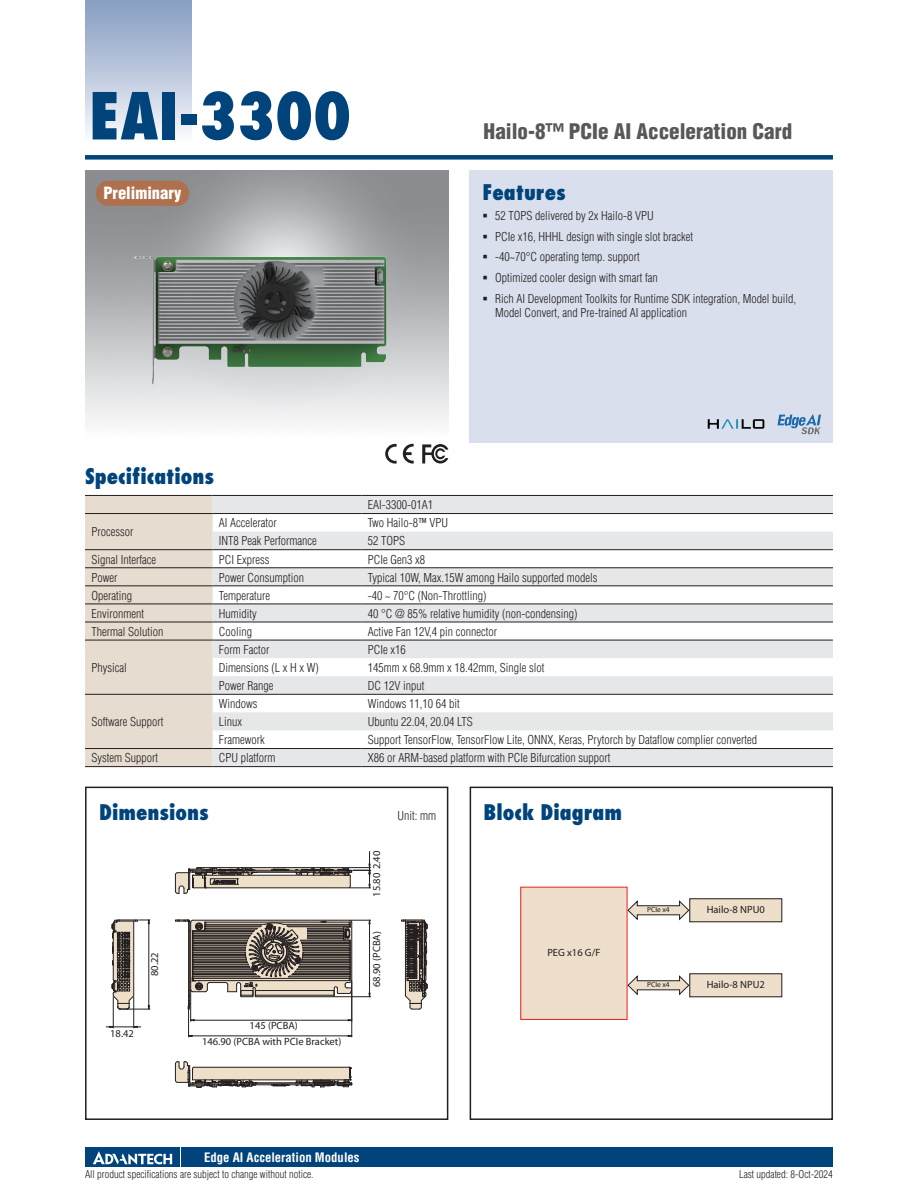
<style>
.page{position:relative;width:918px;height:1188px;background:#fff}
.page>*{position:absolute;margin:0;border:0;box-sizing:border-box;transform-origin:0 0}
.t1{font:800 condensed 63px "Futura";color:#00447b}
.t2{font:800 condensed 21px "Futura";color:#00447b}
.t3{font:900 condensed 21px "Helvetica";color:#57585a}
.t4{font:900 condensed 16.5px "Helvetica";color:#fff}
.t5{font:700 condensed 12.75px "Helvetica";color:#fff}
.t6{font:300 condensed 12px/20.7px "Helvetica";color:#231f20}
.t7{font:10.5px/16.4px "Myriad Pro";color:#231f20;text-align:center}
.t8{font:300 condensed 10.5px "Helvetica";color:#231f20}
.t9{font:7.5px "Myriad Pro";color:#231f20}
</style>
<div class="page">
<div style="left:85px;top:155px;width:748px;height:5px;background:#00447b"></div>
<div style="left:85px;top:0;width:106px;height:143px;background:linear-gradient(to bottom,#849bc1,#f9fafc)"></div>
<div style="left:182px;top:1147px;width:651px;height:20px;background:#00447b"></div>
<div style="left:85px;top:1147px;width:95px;height:20px;background:#00447b"></div>
<svg style="left:93px;top:1151px;width:79px;height:14px"></svg>
<div style="left:470px;top:170px;width:363px;height:272px;background:#d9dfec"></div>
<img style="left:85px;top:170px;width:363px;height:255px">
<div style="left:85px;top:496px;width:128px;height:270px;background:#e6dccf"></div>
<svg style="left:213px;top:496px;width:620px;height:270px;fill:#e6e7e9"></svg>
<hr style="left:85px;top:495px;width:128px;height:1px;background:#231f20">
<hr style="left:213px;top:495px;width:148px;height:1px;background:#231f20">
<hr style="left:361px;top:495px;width:472px;height:1px;background:#231f20">
<hr style="left:85px;top:513px;width:128px;height:1px;background:#231f20">
<hr style="left:213px;top:513px;width:148px;height:1px;background:#231f20">
<hr style="left:361px;top:513px;width:472px;height:1px;background:#231f20">
<hr style="left:85px;top:549px;width:128px;height:1px;background:#231f20">
<hr style="left:213px;top:549px;width:148px;height:1px;background:#231f20">
<hr style="left:361px;top:549px;width:472px;height:1px;background:#231f20">
<hr style="left:85px;top:567px;width:128px;height:1px;background:#231f20">
<hr style="left:213px;top:567px;width:148px;height:1px;background:#231f20">
<hr style="left:361px;top:567px;width:472px;height:1px;background:#231f20">
<hr style="left:85px;top:585px;width:128px;height:1px;background:#231f20">
<hr style="left:213px;top:585px;width:148px;height:1px;background:#231f20">
<hr style="left:361px;top:585px;width:472px;height:1px;background:#231f20">
<hr style="left:85px;top:604px;width:128px;height:1px;background:#231f20">
<hr style="left:213px;top:604px;width:148px;height:1px;background:#231f20">
<hr style="left:361px;top:604px;width:472px;height:1px;background:#231f20">
<hr style="left:85px;top:622px;width:128px;height:1px;background:#231f20">
<hr style="left:213px;top:622px;width:148px;height:1px;background:#231f20">
<hr style="left:361px;top:622px;width:472px;height:1px;background:#231f20">
<hr style="left:85px;top:640px;width:128px;height:1px;background:#231f20">
<hr style="left:213px;top:640px;width:148px;height:1px;background:#231f20">
<hr style="left:361px;top:640px;width:472px;height:1px;background:#231f20">
<hr style="left:85px;top:694px;width:128px;height:1px;background:#231f20">
<hr style="left:213px;top:694px;width:148px;height:1px;background:#231f20">
<hr style="left:361px;top:694px;width:472px;height:1px;background:#231f20">
<hr style="left:85px;top:748px;width:128px;height:1px;background:#231f20">
<hr style="left:213px;top:748px;width:148px;height:1px;background:#231f20">
<hr style="left:361px;top:748px;width:472px;height:1px;background:#231f20">
<hr style="left:85px;top:766px;width:128px;height:1px;background:#231f20">
<hr style="left:213px;top:766px;width:148px;height:1px;background:#231f20">
<hr style="left:361px;top:766px;width:472px;height:1px;background:#231f20">
<svg style="left:385px;top:444px;width:12px;height:20px"></svg>
<svg style="left:403px;top:443px;width:11px;height:21px"></svg>
<img style="left:111px;top:248px;width:296px;height:143px">
<div style="left:85px;top:787px;width:363px;height:333px;border:2px solid #231f20"></div>
<div style="left:470px;top:787px;width:363px;height:333px;border:2px solid #231f20"></div>
<img style="left:707px;top:419px;width:58px;height:10px">
<img style="left:777px;top:414px;width:44px;height:21px">
<svg style="left:422px;top:444px;width:26px;height:20px"></svg>
<svg style="left:627px;top:900px;width:62px;height:21px"></svg>
<div style="left:690px;top:899px;width:92px;height:23px;background:#eddfc9"></div>
<div style="left:689px;top:898px;width:93px;height:24px;border:1px solid #231f20"></div>
<div style="left:521px;top:887px;width:106px;height:132px;background:#eddfc9"></div>
<div style="left:520px;top:887px;width:107px;height:133px;border:1px solid #ee1d23"></div>
<svg style="left:627px;top:975px;width:62px;height:21px"></svg>
<div style="left:690px;top:974px;width:92px;height:23px;background:#eddfc9"></div>
<div style="left:689px;top:973px;width:93px;height:24px;border:1px solid #231f20"></div>
<svg style="left:175px;top:919px;width:196px;height:91px"></svg>
<hr style="left:335px;top:996px;width:36px;height:1px;background:#231f20">
<hr style="left:369px;top:920px;width:1px;height:77px;background:#231f20">
<hr style="left:190px;top:991px;width:1px;height:30px;background:#231f20">
<hr style="left:191px;top:1020px;width:161px;height:1px;background:#231f20">
<hr style="left:351px;top:981px;width:1px;height:56px;background:#231f20">
<hr style="left:188px;top:1005px;width:1px;height:32px;background:#231f20">
<hr style="left:189px;top:1035px;width:163px;height:1px;background:#231f20">
<svg style="left:112px;top:919px;width:38px;height:95px"></svg>
<hr style="left:148px;top:920px;width:1px;height:89px;background:#231f20">
<hr style="left:133px;top:997px;width:1px;height:31px;background:#231f20">
<hr style="left:113px;top:997px;width:1px;height:31px;background:#231f20">
<svg style="left:106px;top:1025px;width:35px;height:3px"></svg>
<svg style="left:401px;top:919px;width:27px;height:91px"></svg>
<svg style="left:175px;top:851px;width:196px;height:43px"></svg>
<svg style="left:175px;top:1061px;width:178px;height:27px"></svg>
<div style="left:96px;top:181px;width:93px;height:25px;background:#af704e;border-radius:13px"></div>
<h1 class="t1" style="left:89px;top:77px;width:264px">EAI-3300</h1>
<h3 class="t4" style="left:103px;top:183px;width:80px">Preliminary</h3>
<h2 class="t3" style="left:484px;top:118px;width:310px">Hailo-8™ PCIe AI Acceleration Card</h2>
<h2 class="t2" style="left:482px;top:179px;width:85px">Features</h2>
<p class="t6" style="left:495px;top:205px;width:302px">52 TOPS delivered by 2x Hailo-8 VPU<br>PCIe x16, HHHL design with single slot bracket<br>-40~70°C operating temp. support<br>Optimized cooler design with smart fan<br>Rich AI Development Toolkits for Runtime SDK integration, Model build,</p>
<p class="t6" style="left:495px;top:302px;width:193px">Model Convert, and Pre-trained AI application</p>
<h2 class="t2" style="left:85px;top:463px;width:131px">Specifications</h2>
<p class="t6" style="left:368px;top:495px;width:67px">EAI-3300-01A1</p>
<p class="t6" style="left:91px;top:522px;width:43px">Processor</p>
<p class="t6" style="left:219px;top:513px;width:59px">AI Accelerator</p>
<p class="t6" style="left:368px;top:513px;width:82px">Two Hailo-8™ VPU</p>
<p class="t6" style="left:219px;top:531px;width:99px">INT8 Peak Performance</p>
<p class="t6" style="left:368px;top:531px;width:39px">52 TOPS</p>
<p class="t6" style="left:91px;top:549px;width:66px">Signal Interface</p>
<p class="t6" style="left:219px;top:549px;width:52px">PCI Express</p>
<p class="t6" style="left:368px;top:549px;width:59px">PCIe Gen3 x8</p>
<p class="t6" style="left:91px;top:567px;width:28px">Power</p>
<p class="t6" style="left:219px;top:567px;width:87px">Power Consumption</p>
<p class="t6" style="left:368px;top:567px;width:231px">Typical 10W, Max.15W among Hailo supported models</p>
<p class="t6" style="left:91px;top:585px;width:42px">Operating</p>
<p class="t6" style="left:219px;top:585px;width:53px">Temperature</p>
<p class="t6" style="left:368px;top:585px;width:120px">-40 ~ 70°C (Non-Throttling)</p>
<p class="t6" style="left:91px;top:603px;width:54px">Environment</p>
<p class="t6" style="left:219px;top:603px;width:39px">Humidity</p>
<p class="t6" style="left:368px;top:603px;width:211px">40 °C @ 85% relative humidity (non-condensing)</p>
<p class="t6" style="left:91px;top:621px;width:73px">Thermal Solution</p>
<p class="t6" style="left:219px;top:621px;width:35px">Cooling</p>
<p class="t6" style="left:368px;top:621px;width:131px">Active Fan 12V,4 pin connector</p>
<p class="t6" style="left:91px;top:657px;width:37px">Physical</p>
<p class="t6" style="left:219px;top:639px;width:52px">Form Factor</p>
<p class="t6" style="left:368px;top:639px;width:39px">PCIe x16</p>
<p class="t6" style="left:219px;top:657px;width:101px">Dimensions (L x H x W)</p>
<p class="t6" style="left:368px;top:657px;width:178px">145mm x 68.9mm x 18.42mm, Single slot</p>
<p class="t6" style="left:219px;top:675px;width:56px">Power Range</p>
<p class="t6" style="left:368px;top:675px;width:58px">DC 12V input</p>
<p class="t6" style="left:91px;top:711px;width:73px">Software Support</p>
<p class="t6" style="left:219px;top:693px;width:40px">Windows</p>
<p class="t6" style="left:368px;top:693px;width:93px">Windows 11,10 64 bit</p>
<p class="t6" style="left:219px;top:711px;width:25px">Linux</p>
<p class="t6" style="left:368px;top:711px;width:107px">Ubuntu 22.04, 20.04 LTS</p>
<p class="t6" style="left:219px;top:729px;width:48px">Framework</p>
<p class="t6" style="left:368px;top:729px;width:391px">Support TensorFlow, TensorFlow Lite, ONNX, Keras, Prytorch by Dataflow complier converted</p>
<p class="t6" style="left:91px;top:748px;width:68px">System Support</p>
<p class="t6" style="left:219px;top:748px;width:58px">CPU platform</p>
<p class="t6" style="left:368px;top:748px;width:244px">X86 or ARM-based platform with PCIe Bifurcation support</p>
<h2 class="t2" style="left:99px;top:799px;width:111px">Dimensions</h2>
<p class="t6" style="left:397px;top:806px;width:40px">Unit: mm</p>
<h2 class="t2" style="left:484px;top:799px;width:140px">Block Diagram</h2>
<p class="t7" style="left:146px;top:976px;width:25px;rotate:-90deg">80.22</p>
<p class="t7" style="left:110px;top:1025px;width:25px">18.42</p>
<p class="t7" style="left:202px;top:1017px;width:141px">145 (PCBA)<br>146.90 (PCBA with PCIe Bracket)</p>
<p class="t7" style="left:368px;top:897px;width:47px;rotate:-90deg">15.80 2.40</p>
<p class="t7" style="left:368px;top:987px;width:57px;rotate:-90deg">68.90 (PCBA)</p>
<p class="t5" style="left:204px;top:1149px;width:157px">Edge AI Acceleration Modules</p>
<p class="t7" style="left:547px;top:945px;width:55px">PEG x16 G/F</p>
<p class="t9" style="left:647px;top:905px;width:24px">PCIe x4</p>
<p class="t7" style="left:707px;top:902px;width:60px">Hailo-8 NPU0</p>
<p class="t9" style="left:647px;top:980px;width:24px">PCIe x4</p>
<p class="t7" style="left:707px;top:977px;width:60px">Hailo-8 NPU2</p>
<p class="t8" style="left:85px;top:1167px;width:230px">All product specifications are subject to change without notice.</p>
<p class="t8" style="left:739px;top:1167px;width:95px">Last updated: 8-Oct-2024</p>
</div>
